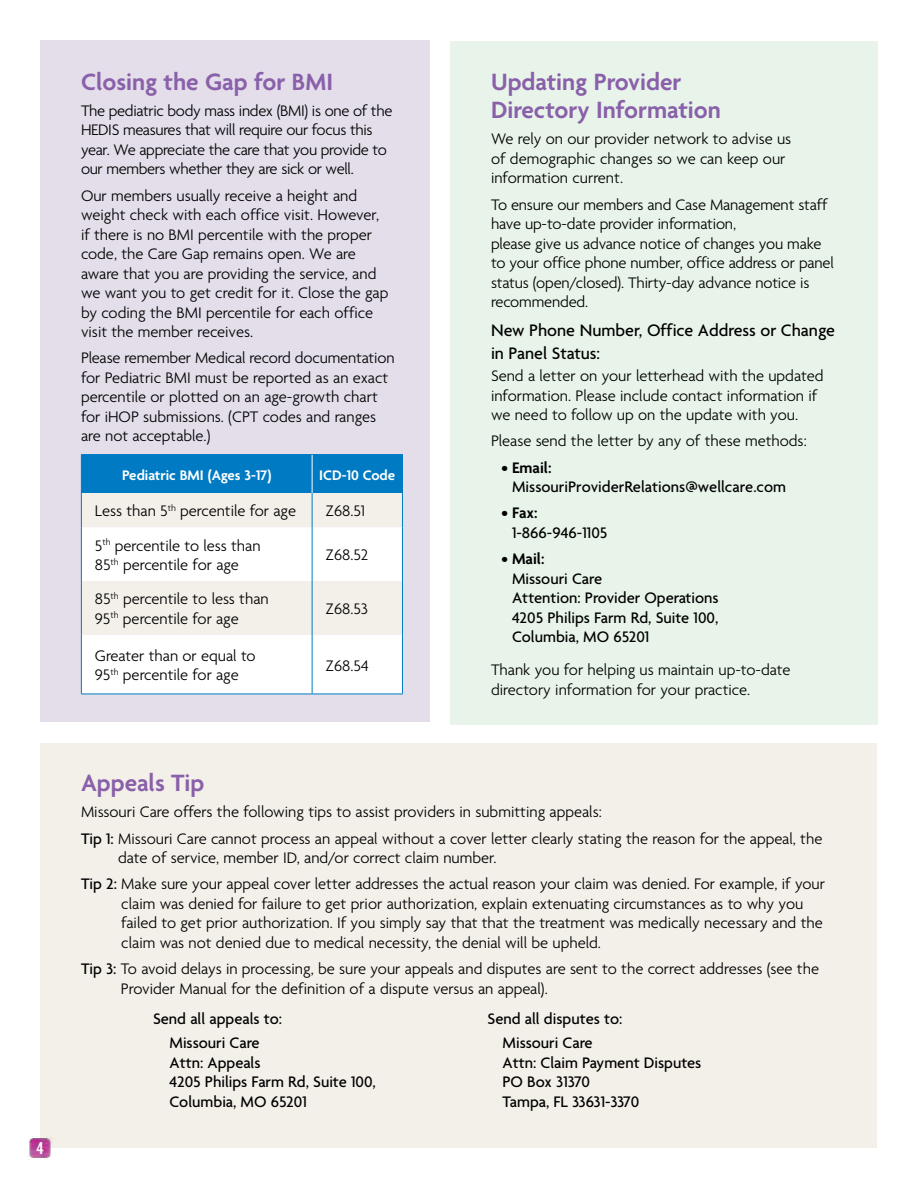
<style>
.page{position:relative;width:918px;height:1188px;background:#fff}
.page>*{position:absolute;margin:0;border:0;box-sizing:border-box;transform-origin:0 0}
.t1{font:600 25.5px/28.5px "Agenda";color:#8960a9}
.t2{font:500 18px/22.5px "Agenda";color:#000}
.t3{font:300 16.5px/19.5px "Agenda";color:#000}
.t4{font:500 16.5px/19.5px "Agenda";color:#000}
.t5{font:300 16.5px/19.5px "Agenda";letter-spacing:-.02em;color:#000}
.t6{font:600 16.5px "Agenda";color:#000}
.t7{font:16.5px "Trade Gothic Bold Cond Twenty";color:#fff}
.t8{font:600 15px "Agenda";color:#fff}
.s1{font-weight:500}
</style>
<div class="page">
<div style="left:40px;top:743px;width:838px;height:405px;background:#f3efe9"></div>
<div style="left:450px;top:41px;width:428px;height:684px;background:#e8f4ea"></div>
<div style="left:40px;top:40px;width:390px;height:682px;background:#e3deea"></div>
<div style="left:82px;top:455px;width:320px;height:38px;background:#007bc3"></div>
<div style="left:82px;top:493px;width:320px;height:34px;background:#f3efe9"></div>
<svg style="left:82px;top:527px;width:320px;height:167px;background:#f9f9f7"></svg>
<hr style="left:81px;top:454px;width:231px;height:1px;background:#007bc3">
<hr style="left:81px;top:455px;width:1px;height:38px;background:#007bc3">
<hr style="left:312px;top:454px;width:91px;height:1px;background:#007bc3">
<hr style="left:402px;top:455px;width:1px;height:38px;background:#007bc3">
<hr style="left:81px;top:493px;width:1px;height:34px;background:#007bc3">
<hr style="left:312px;top:493px;width:1px;height:34px;background:#007bc3">
<hr style="left:402px;top:493px;width:1px;height:34px;background:#007bc3">
<hr style="left:81px;top:527px;width:1px;height:54px;background:#007bc3">
<hr style="left:312px;top:527px;width:1px;height:54px;background:#007bc3">
<hr style="left:402px;top:527px;width:1px;height:54px;background:#007bc3">
<hr style="left:81px;top:581px;width:1px;height:54px;background:#007bc3">
<hr style="left:312px;top:581px;width:1px;height:54px;background:#007bc3">
<hr style="left:402px;top:581px;width:1px;height:54px;background:#007bc3">
<hr style="left:81px;top:635px;width:1px;height:59px;background:#007bc3">
<hr style="left:312px;top:635px;width:1px;height:59px;background:#007bc3">
<hr style="left:402px;top:635px;width:1px;height:59px;background:#007bc3">
<hr style="left:81px;top:694px;width:231px;height:1px;background:#007bc3">
<hr style="left:312px;top:694px;width:91px;height:1px;background:#007bc3">
<hr style="left:312px;top:455px;width:1px;height:38px;background:#fff">
<img style="left:28px;top:1137px;width:25px;height:23px">
<p class="t7" style="left:37px;top:1138px;width:9px">4</p>
<h1 class="t1" style="left:81px;top:67px;width:254px">Closing the Gap for BMI</h1>
<p class="t5" style="left:81px;top:101px;width:313px">The pediatric body mass index (BMI) is one of the HEDIS measures that will require our focus this year. We appreciate the care that you provide to our members whether they are sick or well.</p>
<p class="t3" style="left:81px;top:185px;width:309px">Our members usually receive a height and weight check with each office visit. However, if there is no BMI percentile with the proper code, the Care Gap remains open. We are aware that you are providing the service, and we want you to get credit for it. Close the gap by coding the BMI percentile for each office visit the member receives.</p>
<p class="t3" style="left:81px;top:348px;width:315px">Please remember Medical record documentation for Pediatric BMI must be reported as an exact percentile or plotted on an age-growth chart for iHOP submissions. (CPT codes and ranges are not acceptable.)</p>
<p class="t8" style="left:122px;top:466px;width:151px">Pediatric BMI (Ages 3-17)</p>
<p class="t8" style="left:319px;top:466px;width:77px">ICD-10 Code</p>
<p class="t3" style="left:95px;top:501px;width:203px">Less than 5<sup>th</sup> percentile for age</p>
<p class="t3" style="left:326px;top:501px;width:41px">Z68.51</p>
<p class="t3" style="left:95px;top:535px;width:167px">5<sup>th</sup> percentile to less than<br>85<sup>th</sup> percentile for age</p>
<p class="t3" style="left:326px;top:545px;width:44px">Z68.52</p>
<p class="t3" style="left:95px;top:589px;width:175px">85<sup>th</sup> percentile to less than<br>95<sup>th</sup> percentile for age</p>
<p class="t3" style="left:326px;top:599px;width:44px">Z68.53</p>
<p class="t3" style="left:95px;top:646px;width:162px">Greater than or equal to<br>95<sup>th</sup> percentile for age</p>
<p class="t3" style="left:326px;top:655px;width:45px">Z68.54</p>
<h1 class="t1" style="left:491px;top:67px;width:231px">Updating Provider<br>Directory Information</h1>
<p class="t3" style="left:491px;top:129px;width:302px">We rely on our provider network to advise us of demographic changes so we can keep our information current.</p>
<p class="t3" style="left:491px;top:194px;width:344px">To ensure our members and Case Management staff have up-to-date provider information,<br>please give us advance notice of changes you make to your office phone number, office address or panel status (open/closed). Thirty-day advance notice is recommended.</p>
<p class="t2" style="left:491px;top:319px;width:345px">New Phone Number, Office Address or Change in Panel Status:</p>
<p class="t3" style="left:491px;top:366px;width:334px">Send a letter on your letterhead with the updated information. Please include contact information if we need to follow up on the update with you.</p>
<p class="t3" style="left:491px;top:431px;width:317px">Please send the letter by any of these methods:</p>
<p class="t6" style="left:502px;top:457px;width:51px">• Email:</p>
<p class="t4" style="left:512px;top:477px;width:276px">MissouriProviderRelations@wellcare.com</p>
<p class="t6" style="left:502px;top:503px;width:38px">• Fax:</p>
<p class="t4" style="left:512px;top:522px;width:97px">1-866-946-1105</p>
<p class="t6" style="left:502px;top:549px;width:45px">• Mail:</p>
<p class="t4" style="left:512px;top:568px;width:208px">Missouri Care<br>Attention: Provider Operations<br>4205 Philips Farm Rd, Suite 100,<br>Columbia, MO 65201</p>
<p class="t3" style="left:491px;top:660px;width:301px">Thank you for helping us maintain up-to-date directory information for your practice.</p>
<h1 class="t1" style="left:81px;top:768px;width:125px">Appeals Tip</h1>
<p class="t3" style="left:81px;top:799px;width:743px;line-height:26.2px">Missouri Care offers the following tips to assist providers in submitting appeals:<br><span class="s1">Tip 1:</span> Missouri Care cannot process an appeal without a cover letter clearly stating the reason for the appeal, the</p>
<p class="t3" style="left:81px;top:844px;width:746px;line-height:26.2px;text-indent:37px">date of service, member ID, and/or correct claim number.<br><span class="s1">Tip 2:</span> Make sure your appeal cover letter addresses the actual reason your claim was denied. For example, if your</p>
<p class="t3" style="left:121px;top:893px;width:703px">claim was denied for failure to get prior authorization, explain extenuating circumstances as to why you failed to get prior authorization. If you simply say that that the treatment was medically necessary and the claim was not denied due to medical necessity, the denial will be upheld.</p>
<p class="t3" style="left:121px;top:959px;width:700px;text-indent:-40px"><span class="s1">Tip 3:</span> To avoid delays in processing, be sure your appeals and disputes are sent to the correct addresses (see the<br>Provider Manual for the definition of a dispute versus an appeal).</p>
<p class="t4" style="left:153px;top:1007px;width:131px;line-height:24px;text-align:center">Send all appeals to:<br>Missouri Care</p>
<p class="t4" style="left:170px;top:1052px;width:208px">Attn: Appeals<br>4205 Philips Farm Rd, Suite 100,<br>Columbia, MO 65201</p>
<p class="t4" style="left:503px;top:1007px;width:121px;line-height:24px;text-indent:-15px">Send all disputes to:<br>Missouri Care</p>
<p class="t4" style="left:503px;top:1052px;width:200px">Attn: Claim Payment Disputes<br>PO Box 31370<br>Tampa, FL 33631-3370</p>
</div>
